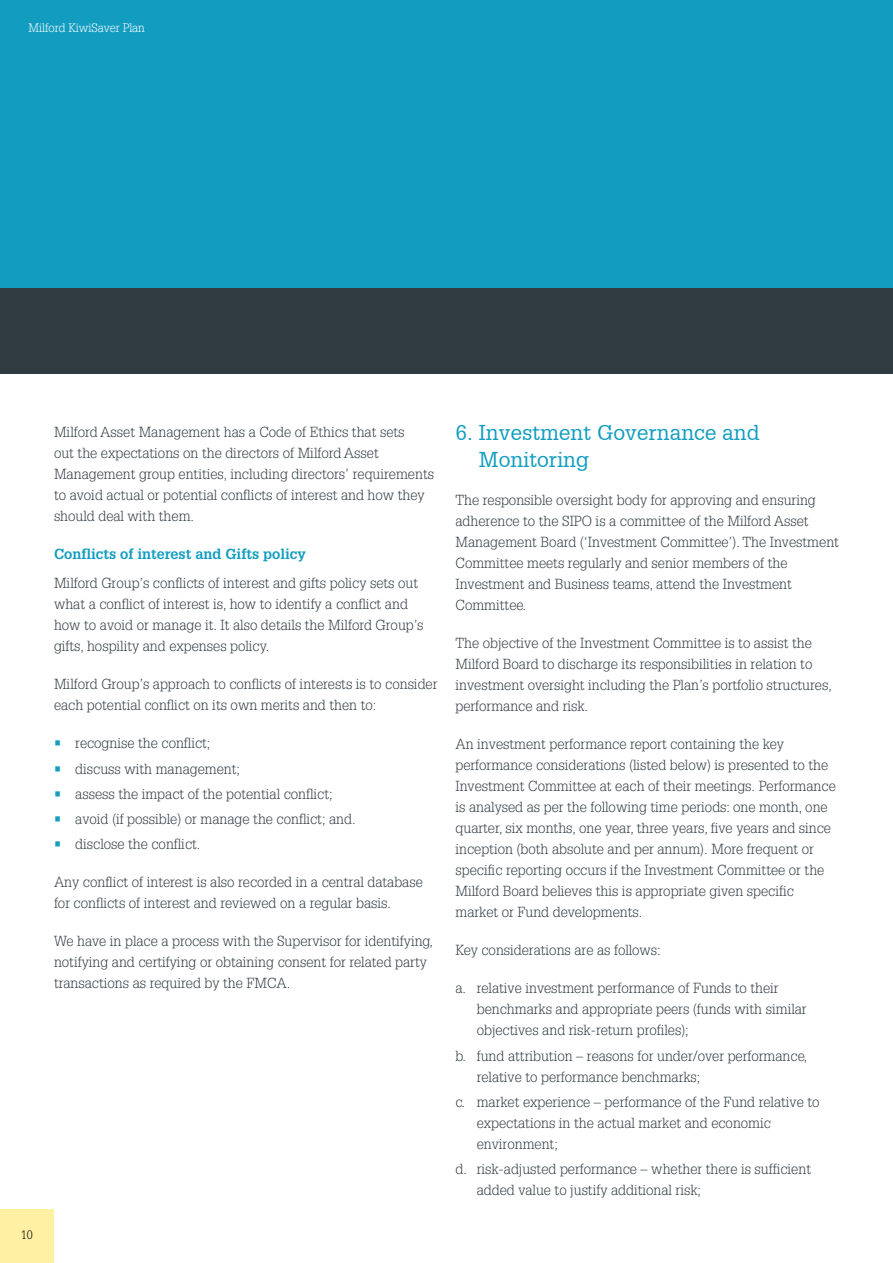
<style>
.page{position:relative;width:893px;height:1263px;background:#fff}
.page>*{position:absolute;margin:0;border:0;box-sizing:border-box;transform-origin:0 0}
.t1{font:21px/27px "Glypha 55 Roman";color:#129dc0}
.t2{font:300 14.25px/21px "Glypha";color:#303c42}
.t3{font:700 14.25px "Glypha";color:#129dc0}
.t4{font:300 12px "Glypha";color:#fff}
.t5{font:300 12px "Glypha";color:#000}
.s1{color:#129dc0}
</style>
<div class="page">
<div style="left:0;top:0;width:893px;height:289px;background:#129dc0"></div>
<div style="left:0;top:289px;width:893px;height:85px;background:#303c42"></div>
<div style="left:0;top:1209px;width:54px;height:54px;background:#fff0a4"></div>
<p class="t4" style="left:28px;top:21px;width:118px">Milford KiwiSaver Plan</p>
<p class="t5" style="left:21px;top:1228px;width:13px">10</p>
<p class="t2" style="left:54px;top:421px;width:382px">Milford Asset Management has a Code of Ethics that sets<br>out the expectations on the directors of Milford Asset Management group entities, including directors’ requirements to avoid actual or potential conflicts of interest and how they should deal with them.</p>
<p class="t3" style="left:54px;top:545px;width:253px">Conflicts of interest and Gifts policy</p>
<p class="t2" style="left:54px;top:573px;width:371px">Milford Group’s conflicts of interest and gifts policy sets out what a conflict of interest is, how to identify a conflict and how to avoid or manage it. It also details the Milford Group’s gifts, hospility and expenses policy.</p>
<p class="t2" style="left:54px;top:674px;width:385px">Milford Group’s approach to conflicts of interests is to consider each potential conflict on its own merits and then to:</p>
<p class="t2" style="left:54px;top:733px;width:158px"><span class="s1">•</span> recognise the conflict;</p>
<p class="t2" style="left:54px;top:758px;width:188px"><span class="s1">•</span> discuss with management;</p>
<p class="t2" style="left:54px;top:783px;width:280px"><span class="s1">•</span> assess the impact of the potential conflict;</p>
<p class="t2" style="left:54px;top:808px;width:303px"><span class="s1">•</span> avoid (if possible) or manage the conflict; and.</p>
<p class="t2" style="left:54px;top:834px;width:148px"><span class="s1">•</span> disclose the conflict.</p>
<p class="t2" style="left:54px;top:872px;width:370px">Any conflict of interest is also recorded in a central database for conflicts of interest and reviewed on a regular basis.</p>
<p class="t2" style="left:54px;top:931px;width:381px">We have in place a process with the Supervisor for identifying, notifying and certifying or obtaining consent for related party transactions as required by the FMCA.</p>
<h1 class="t1" style="left:479px;top:419px;width:282px;text-indent:-23px">6. Investment Governance and<br>Monitoring</h1>
<p class="t2" style="left:455px;top:490px;width:385px">The responsible oversight body for approving and ensuring adherence to the SIPO is a committee of the Milford Asset Management Board (‘Investment Committee’). The Investment Committee meets regularly and senior members of the Investment and Business teams, attend the Investment Committee.</p>
<p class="t2" style="left:455px;top:633px;width:378px">The objective of the Investment Committee is to assist the Milford Board to discharge its responsibilities in relation to investment oversight including the Plan’s portfolio structures, performance and risk.</p>
<p class="t2" style="left:455px;top:734px;width:382px">An investment performance report containing the key performance considerations (listed below) is presented to the Investment Committee at each of their meetings. Performance is analysed as per the following time periods: one month, one quarter, six months, one year, three years, five years and since inception (both absolute and per annum). More frequent or specific reporting occurs if the Investment Committee or the Milford Board believes this is appropriate given specific market or Fund developments.</p>
<p class="t2" style="left:455px;top:940px;width:207px">Key considerations are as follows:</p>
<p class="t2" style="left:477px;top:978px;width:331px;text-indent:-21px">a. relative investment performance of Funds to their benchmarks and appropriate peers (funds with similar objectives and risk-return profiles);</p>
<p class="t2" style="left:477px;top:1045px;width:332px;text-indent:-21px">b. fund attribution – reasons for under/over performance, relative to performance benchmarks;</p>
<p class="t2" style="left:477px;top:1091px;width:344px;text-indent:-21px">c. market experience – performance of the Fund relative to expectations in the actual market and economic environment;</p>
<p class="t2" style="left:477px;top:1158px;width:336px;text-indent:-21px">d. risk-adjusted performance – whether there is sufficient added value to justify additional risk;</p>
</div>
